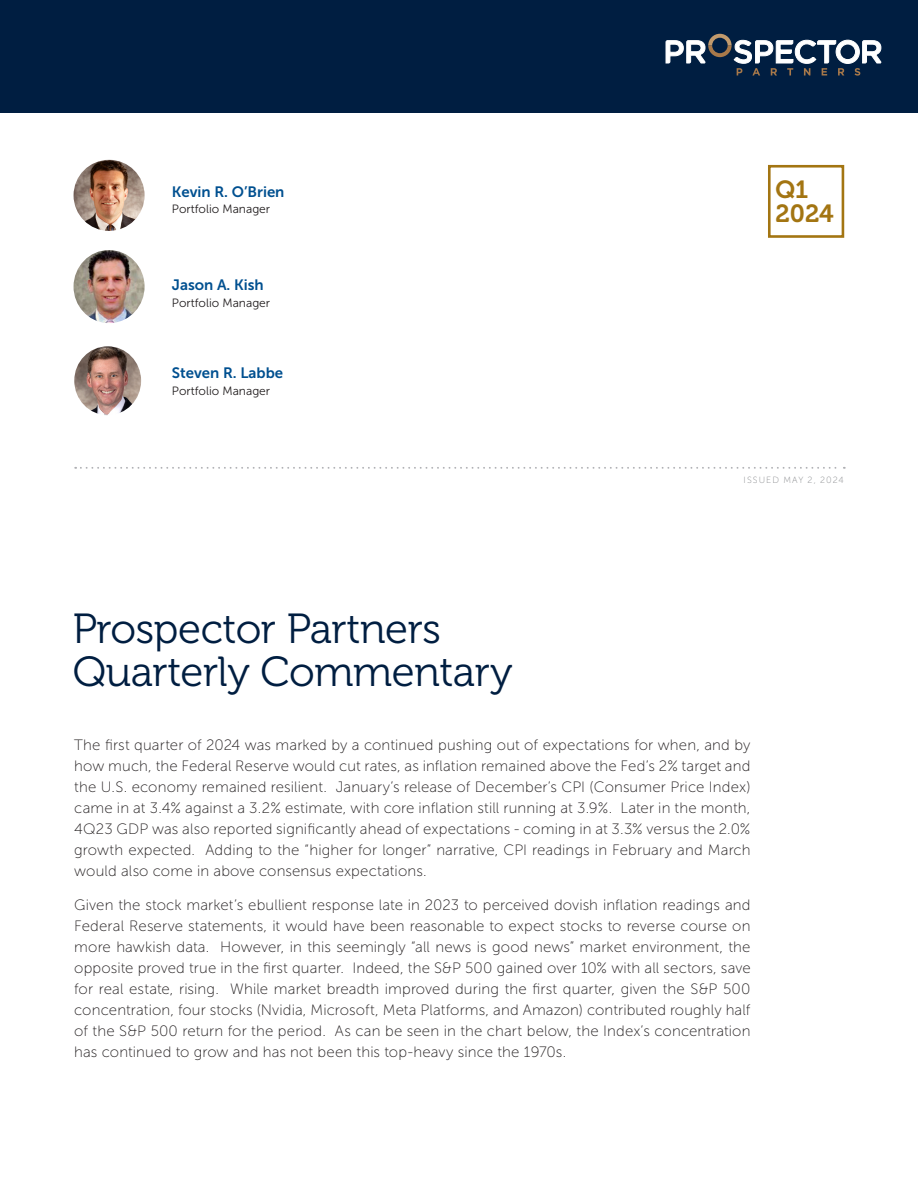
<style>
.page{position:relative;width:918px;height:1188px;background:#fff}
.page>*{position:absolute;margin:0;border:0;box-sizing:border-box;transform-origin:0 0}
.t1{font:42px "Museo 300";letter-spacing:-.01em;color:#001e41}
.t2{font:24.75px/23.4px "Museo 700";color:#a37512}
.Body_Copy{font:15px/21px "Museo Sans 100";letter-spacing:.005em;color:#231f20;text-align:justify}
.t3{font:15px "Museo Sans 700";color:#005090}
.t4{font:12px "Museo Sans 300";color:#231f20}
.Body_Copy-2{font:9px "Museo Sans 100";letter-spacing:.11em;color:#87898c}
</style>
<div class="page">
<div style="left:0;top:0;width:918px;height:112px;background:#001e41"></div>
<svg style="left:666px;top:34px;width:215px;height:42px"></svg>
<svg style="left:75px;top:467px;width:770px;height:2px"></svg>
<div style="left:768px;top:165px;width:76px;height:73px;border:3px solid #a37512"></div>
<img style="left:74px;top:160px;width:71px;height:71px;border-radius:36px">
<img style="left:74px;top:250px;width:71px;height:73px">
<img style="left:74px;top:346px;width:67px;height:69px">
<p class="t3" style="left:172px;top:183px;width:114px">Kevin R. O’Brien</p>
<p class="t4" style="left:172px;top:203px;width:100px">Portfolio Manager</p>
<p class="t3" style="left:172px;top:277px;width:93px">Jason A. Kish</p>
<p class="t4" style="left:172px;top:296px;width:100px">Portfolio Manager</p>
<p class="t3" style="left:172px;top:365px;width:113px">Steven R. Labbe</p>
<p class="t4" style="left:172px;top:384px;width:100px">Portfolio Manager</p>
<p class="t1" style="left:73px;top:606px;width:370px">Prospector Partners</p>
<p class="t1" style="left:73px;top:649px;width:441px">Quarterly Commentary</p>
<h2 class="t2" style="left:775px;top:178px;width:60px">Q1<br>2024</h2>
<p class="Body_Copy-2" style="left:744px;top:475px;width:102px">ISSUED MAY 2, 2024</p>
<p class="Body_Copy" style="left:74px;top:734px;width:678px">The first quarter of 2024 was marked by a continued pushing out of expectations for when, and by how much, the Federal Reserve would cut rates, as inflation remained above the Fed’s 2% target and the U.S. economy remained resilient. January’s release of December’s CPI (Consumer Price Index) came in at 3.4% against a 3.2% estimate, with core inflation still running at 3.9%. Later in the month, 4Q23 GDP was also reported significantly ahead of expectations - coming in at 3.3% versus the 2.0% growth expected. Adding to the “higher for longer” narrative, CPI readings in February and March would also come in above consensus expectations.</p>
<p class="Body_Copy" style="left:74px;top:895px;width:678px">Given the stock market’s ebullient response late in 2023 to perceived dovish inflation readings and Federal Reserve statements, it would have been reasonable to expect stocks to reverse course on more hawkish data. However, in this seemingly “all news is good news” market environment, the opposite proved true in the first quarter. Indeed, the S&amp;P 500 gained over 10% with all sectors, save for real estate, rising. While market breadth improved during the first quarter, given the S&amp;P 500 concentration, four stocks (Nvidia, Microsoft, Meta Platforms, and Amazon) contributed roughly half of the S&amp;P 500 return for the period. As can be seen in the chart below, the Index’s concentration has continued to grow and has not been this top-heavy since the 1970s.</p>
</div>
